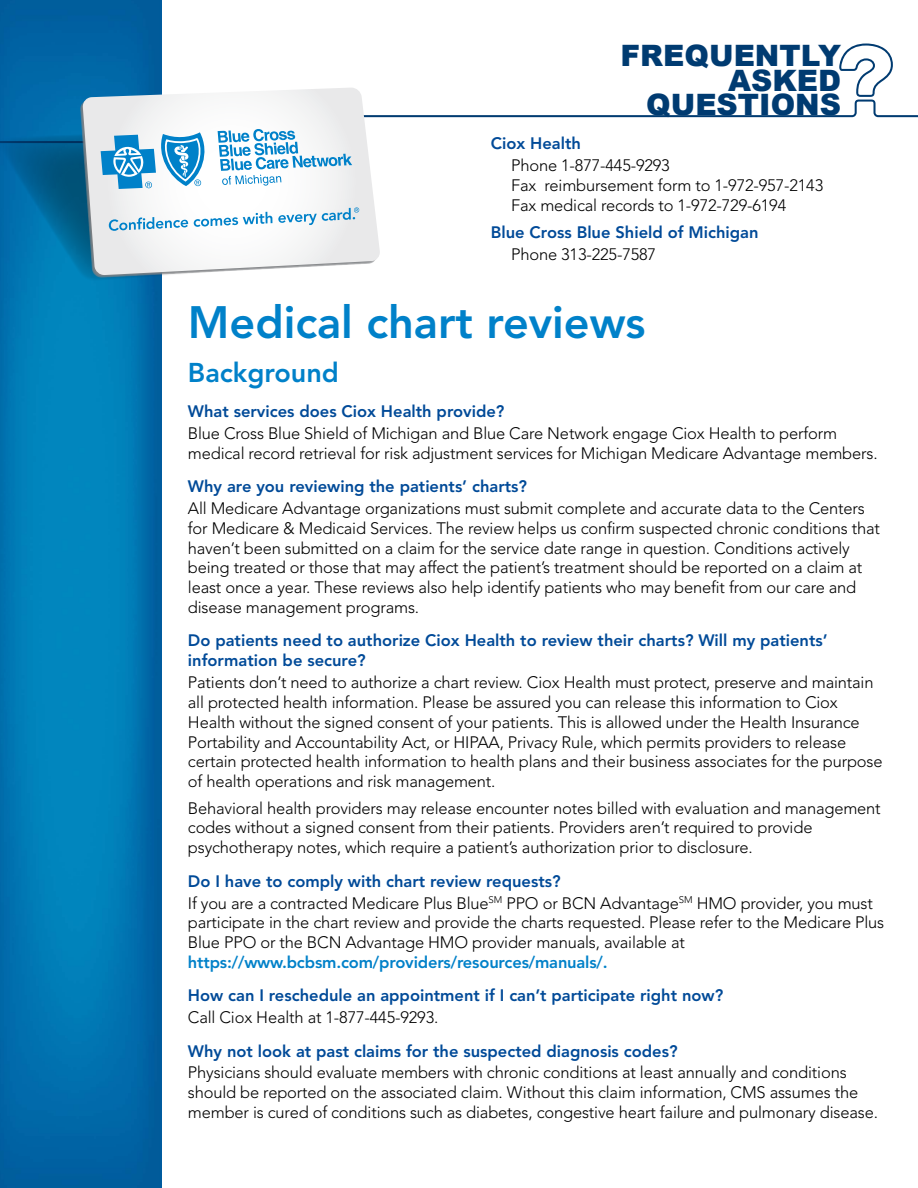
<style>
.page{position:relative;width:918px;height:1188px;background:#fff}
.page>*{position:absolute;margin:0;border:0;box-sizing:border-box;transform-origin:0 0}
.t1{font:800 45px "Avenir LT Std";color:#0081c9}
.t2{font:900 29.55px/24.6px "Arial";color:#003b71;text-align:right}
.t3{font:800 27px "Avenir LT Std";color:#0081c9}
.t4{font:300 16.5px/19.8px "Avenir LT Std";letter-spacing:-.01em;color:#000}
.t5{font:800 16.5px/19.8px "Avenir LT Std";color:#004a98}
.t6{font:800 16.5px "Avenir LT Std";letter-spacing:-.01em;color:#0081c9}
.s1{font-weight:800;color:#004a98}
</style>
<div class="page">
<img style="left:0;top:0;width:161px;height:1188px">
<svg style="left:142px;top:44px;width:776px;height:73px"></svg>
<svg style="left:0;top:189px;width:162px;height:93px;background:#0070a8"></svg>
<svg style="left:80px;top:90px;width:82px;height:188px"></svg>
<svg style="left:82px;top:88px;width:298px;height:187px"></svg>
<svg style="left:109px;top:217px;width:79px;height:14px"></svg>
<svg style="left:194px;top:212px;width:78px;height:15px"></svg>
<svg style="left:278px;top:207px;width:81px;height:18px"></svg>
<svg style="left:218px;top:129px;width:134px;height:57px"></svg>
<svg style="left:0;top:125px;width:211px;height:64px"></svg>
<h2 class="t2" style="left:621px;top:42px;width:222px">FREQUENTLY<br>ASKED<br>QUESTIONS</h2>
<p class="t5" style="left:491px;top:134px;width:92px">Ciox Health</p>
<p class="t4" style="left:511px;top:156px;width:314px">Phone 1-877-445-9293<br>Fax reimbursement form to 1-972-957-2143<br>Fax medical records to 1-972-729-6194</p>
<p class="t5" style="left:491px;top:222px;width:269px">Blue Cross Blue Shield of Michigan</p>
<p class="t4" style="left:511px;top:244px;width:147px">Phone 313-225-7587</p>
<h1 class="t1" style="left:188px;top:296px;width:459px">Medical chart reviews</h1>
<h3 class="t3" style="left:188px;top:356px;width:153px">Background</h3>
<p class="t5" style="left:188px;top:401px;width:318px">What services does Ciox Health provide?</p>
<p class="t4" style="left:188px;top:424px;width:691px">Blue Cross Blue Shield of Michigan and Blue Care Network engage Ciox Health to perform medical record retrieval for risk adjustment services for Michigan Medicare Advantage members.</p>
<p class="t5" style="left:188px;top:477px;width:341px">Why are you reviewing the patients’ charts?</p>
<p class="t4" style="left:188px;top:499px;width:693px">All Medicare Advantage organizations must submit complete and accurate data to the Centers for Medicare &amp; Medicaid Services. The review helps us confirm suspected chronic conditions that haven’t been submitted on a claim for the service date range in question. Conditions actively being treated or those that may affect the patient’s treatment should be reported on a claim at least once a year. These reviews also help identify patients who may benefit from our care and disease management programs.</p>
<p class="t5" style="left:188px;top:631px;width:641px">Do patients need to authorize Ciox Health to review their charts? Will my patients’ information be secure?</p>
<p class="t4" style="left:188px;top:673px;width:696px">Patients don’t need to authorize a chart review. Ciox Health must protect, preserve and maintain all protected health information. Please be assured you can release this information to Ciox Health without the signed consent of your patients. This is allowed under the Health Insurance Portability and Accountability Act, or HIPAA, Privacy Rule, which permits providers to release certain protected health information to health plans and their business associates for the purpose of health operations and risk management.</p>
<p class="t4" style="left:188px;top:798px;width:694px">Behavioral health providers may release encounter notes billed with evaluation and management codes without a signed consent from their patients. Providers aren’t required to provide psychotherapy notes, which require a patient’s authorization prior to disclosure.</p>
<p class="t4" style="left:188px;top:870px;width:687px;line-height:21.9px"><span class="s1">Do I have to comply with chart review requests?<br></span>If you are a contracted Medicare Plus Blue<sup>SM</sup> PPO or BCN Advantage<sup>SM</sup> HMO provider, you must</p>
<p class="t4" style="left:188px;top:913px;width:698px">participate in the chart review and provide the charts requested. Please refer to the Medicare Plus<br>Blue PPO or the BCN Advantage HMO provider manuals, available at</p>
<p class="t6" style="left:188px;top:952px;width:421px">https://www.bcbsm.com/providers/resources/manuals/.</p>
<p class="t5" style="left:188px;top:986px;width:537px">How can I reschedule an appointment if I can’t participate right now?</p>
<p class="t4" style="left:188px;top:1008px;width:252px">Call Ciox Health at 1-877-445-9293.</p>
<p class="t5" style="left:188px;top:1041px;width:491px">Why not look at past claims for the suspected diagnosis codes?</p>
<p class="t4" style="left:188px;top:1063px;width:692px">Physicians should evaluate members with chronic conditions at least annually and conditions should be reported on the associated claim. Without this claim information, CMS assumes the member is cured of conditions such as diabetes, congestive heart failure and pulmonary disease.</p>
</div>
